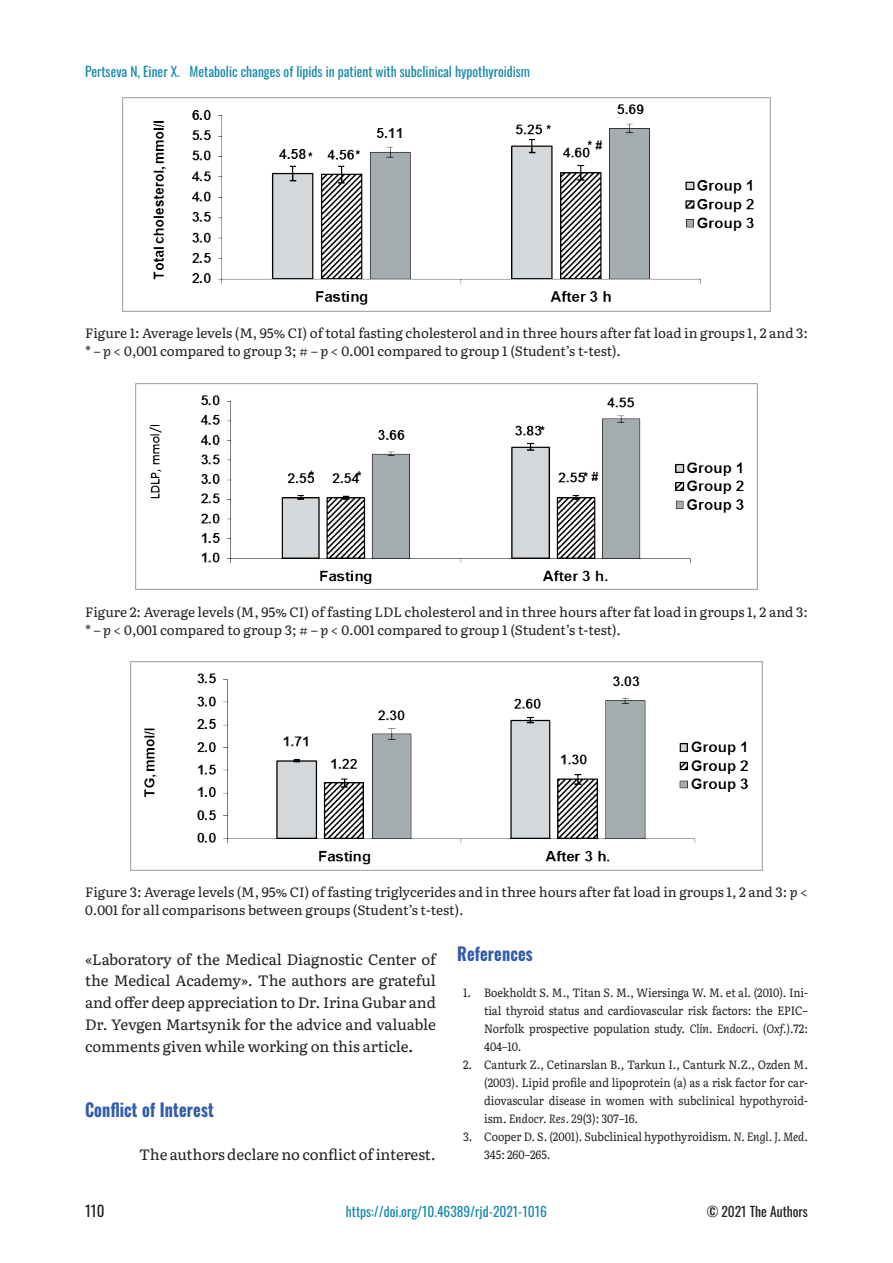
<style>
.page{position:relative;width:893px;height:1263px;background:#fff}
.page>*{position:absolute;margin:0;border:0;box-sizing:border-box;transform-origin:0 0}
.t1{font:700 18px "Oswald";letter-spacing:.01em;color:#325ba9;scale:.9 1}
.t2{font:15px/21.8px "Literata";letter-spacing:-.005em;color:#231f20;text-align:justify}
.t3{font:15px "Oswald";color:#231f20}
.t4{font:13.5px/18px "Literata";color:#231f20}
.t5{font:13.5px "Oswald";color:#1589ab}
.t6{font:13.5px "Oswald";color:#231f20}
.t7{font:12px/18px "Literata";color:#231f20;text-align:justify;scale:.9 1}
.s1{font-style:italic}
.s2{font-weight:700}
</style>
<div class="page">
<img style="left:122px;top:97px;width:649px;height:215px">
<img style="left:136px;top:383px;width:621px;height:207px">
<img style="left:130px;top:661px;width:633px;height:209px">
<p class="t5" style="left:85px;top:60px;width:447px">Pertseva N, Einer X. Metabolic changes of lipids in patient with subclinical hypothyroidism</p>
<p class="t4" style="left:85px;top:324px;width:724px">Figure 1: Average levels (M, 95% CI) of total fasting cholesterol and in three hours after fat load in groups 1, 2 and 3: * – <span class="s1">p</span> &lt; 0,001 compared to group 3; # – <span class="s1">p</span> &lt; 0.001 compared to group 1 (Student’s t-test).</p>
<p class="t4" style="left:85px;top:602px;width:724px">Figure 2: Average levels (M, 95% CI) of fasting LDL cholesterol and in three hours after fat load in groups 1, 2 and 3: * – <span class="s1">p</span> &lt; 0,001 compared to group 3; # – <span class="s1">p</span> &lt; 0.001 compared to group 1 (Student’s t-test).</p>
<p class="t4" style="left:85px;top:882px;width:724px">Figure 3: Average levels (M, 95% CI) of fasting triglycerides and in three hours after fat load in groups 1, 2 and 3: <span class="s1">p</span> &lt;<br>0.001 for all comparisons between groups (Student’s t-test).</p>
<p class="t2" style="left:85px;top:947px;width:352px">«Laboratory of the Medical Diagnostic Center of the Medical Academy». The authors are grateful and offer deep appreciation to Dr. Irina Gubar and Dr. Yevgen Martsynik for the advice and valuable comments given while working on this article<span class="s2">.</span></p>
<h1 class="t1" style="left:457px;top:937px;width:86px">References</h1>
<p class="t7" style="left:484px;top:983px;width:361px;text-indent:-21px">1. Boekholdt S. M., Titan S. M., Wiersinga W. M. et al. (2010). Ini&shy;tial thyroid status and cardiovascular risk factors: the EPIC– Norfolk prospective population study. <span class="s1">Clin. Endocri. (Oxf.).</span>72:<br>404–10.</p>
<p class="t7" style="left:484px;top:1055px;width:361px;text-indent:-21px">2. Canturk Z., Cetinarslan B., Tarkun I., Canturk N.Z., Ozden M. (2003). Lipid profile and lipoprotein (a) as a risk factor for car&shy;diovascular disease in women with subclinical hypothyroid&shy;ism. <span class="s1">Endocr. Res. 29</span>(3): 307–16.</p>
<p class="t7" style="left:484px;top:1127px;width:361px;text-indent:-21px">3. Cooper D. S. (2001). Subclinical hypothyroidism. <span class="s1">N. Engl. J. Med</span>.<br>345: 260–265.</p>
<h1 class="t1" style="left:85px;top:1093px;width:145px">Conflict of Interest</h1>
<p class="t2" style="left:139px;top:1143px;width:298px">The authors declare no conflict of interest.</p>
<p class="t3" style="left:85px;top:1198px;width:21px">110</p>
<p class="t5" style="left:346px;top:1200px;width:203px">https://doi.org/10.46389/rjd-2021-1016</p>
<p class="t6" style="left:707px;top:1200px;width:103px">© 2021 The Authors</p>
</div>
